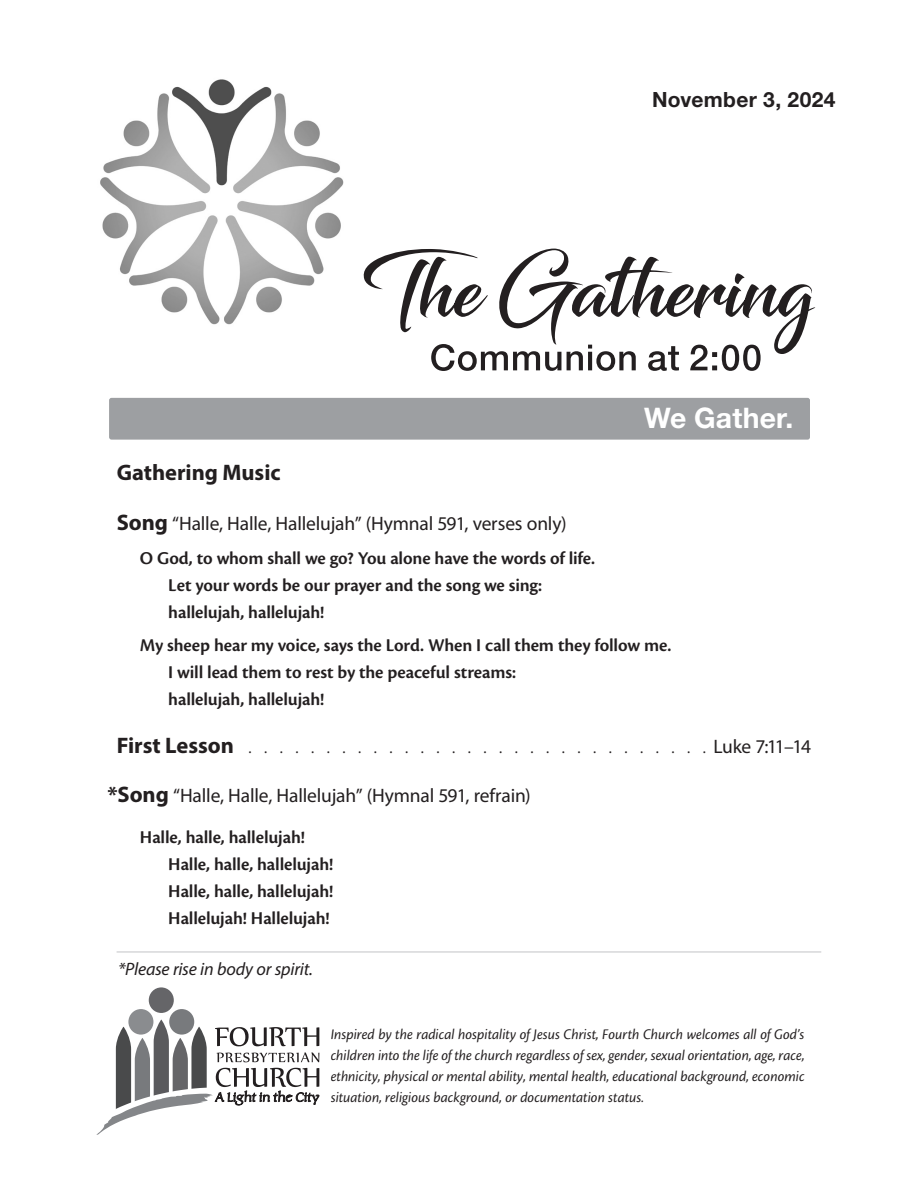
<style>
.page{position:relative;width:918px;height:1188px;background:#fff}
.page>*{position:absolute;margin:0;border:0;box-sizing:border-box;transform-origin:0 0}
.t1{font:700 28.35px "Helvetica Neue LT Std";letter-spacing:.005em;color:#fff}
.t2{font:700 22.5px "Myriad Pro";color:#231f20}
.t3{font:700 21px "Helvetica Neue LT Std";letter-spacing:.015em;color:#231f20}
.t4{font:19.5px "Myriad Pro";letter-spacing:-.01em;color:#231f20}
.t5{font:600 18.75px "Cronos Pro";letter-spacing:-.01em;color:#231f20}
.t6{font:italic 18px "Myriad Pro";letter-spacing:-.01em;color:#231f20}
.t7{font:italic 15.3px/21px "Cronos Pro";color:#231f20;text-align:justify;scale:.96 1}
.t8{font:15px "Myriad Pro";color:#231f20}
.s1{font-weight:700;font-size:22.5px}
.s2{font-size:19.5px}
</style>
<div class="page">
<svg style="left:96px;top:987px;width:224px;height:148px"></svg>
<hr style="left:117px;top:951px;width:704px;height:2px;background:#c9cacc">
<img style="left:100px;top:79px;width:244px;height:246px">
<svg style="left:431px;top:354px;width:330px;height:17px"></svg>
<svg style="left:363px;top:249px;width:453px;height:105px"></svg>
<div style="left:109px;top:398px;width:701px;height:42px;background:#9d9fa2;border-radius:2px"></div>
<p class="t3" style="left:652px;top:87px;width:185px">November 3, 2024</p>
<p class="t1" style="left:644px;top:401px;width:151px">We Gather.</p>
<p class="t2" style="left:117px;top:458px;width:165px">Gathering Music</p>
<p class="t4" style="left:117px;top:511px;width:451px"><span class="s1">Song</span> “Halle, Halle, Hallelujah” (Hymnal 591, verses only)</p>
<p class="t5" style="left:140px;top:547px;width:457px">O God, to whom shall we go? You alone have the words of life.</p>
<p class="t5" style="left:168px;top:574px;width:375px">Let your words be our prayer and the song we sing:</p>
<p class="t5" style="left:168px;top:601px;width:158px">hallelujah, hallelujah!</p>
<p class="t5" style="left:140px;top:635px;width:533px">My sheep hear my voice, says the Lord. When I call them they follow me.</p>
<p class="t5" style="left:168px;top:662px;width:349px">I will lead them to rest by the peaceful streams:</p>
<p class="t5" style="left:168px;top:689px;width:158px">hallelujah, hallelujah!</p>
<p class="t8" style="left:117px;top:738px;width:696px"><span class="s1">First Lesson</span> . . . . . . . . . . . . . . . . . . . . . . . . . . . . . . <span class="s2">Luke 7:11–14</span></p>
<p class="t4" style="left:108px;top:784px;width:425px"><span class="s1">*Song</span> “Halle, Halle, Hallelujah” (Hymnal 591, refrain)</p>
<p class="t5" style="left:140px;top:826px;width:167px">Halle, halle, hallelujah!</p>
<p class="t5" style="left:168px;top:853px;width:167px">Halle, halle, hallelujah!</p>
<p class="t5" style="left:168px;top:880px;width:167px">Halle, halle, hallelujah!</p>
<p class="t5" style="left:168px;top:907px;width:163px">Hallelujah! Hallelujah!</p>
<p class="t6" style="left:118px;top:958px;width:196px">*Please rise in body or spirit.</p>
<p class="t7" style="left:331px;top:1024px;width:495px">Inspired by the radical hospitality of Jesus Christ, Fourth Church welcomes all of God’s children into the life of the church regardless of sex, gender, sexual orientation, age, race, ethnicity, physical or mental ability, mental health, educational background, economic situation, religious background, or documentation status.</p>
</div>
